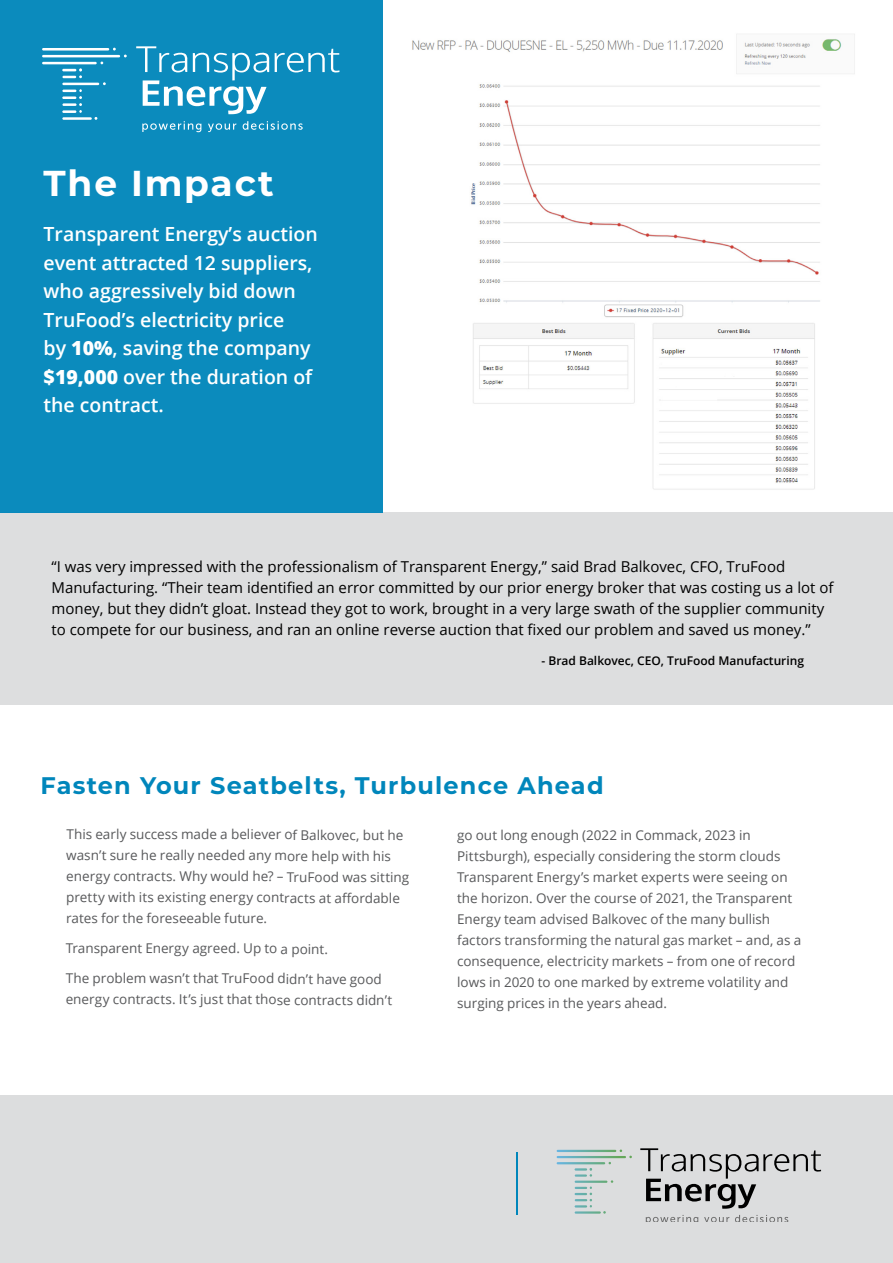
<style>
.page{position:relative;width:893px;height:1263px;background:#fff}
.page>*{position:absolute;margin:0;border:0;box-sizing:border-box;transform-origin:0 0}
.t1{font:700 36px "Montserrat";letter-spacing:.05em;color:#fff}
.t2{font:700 24px "Montserrat";letter-spacing:.05em;color:#0086bb}
.t3{font:600 19.5px/28.5px "Open Sans";color:#fff}
.t4{font:15px/21px "Open Sans";color:#000}
.t5{font:13.5px/21px "Open Sans";color:#58595b}
.t6{font:600 12px "Open Sans";color:#000}
.s1{font-weight:800}
</style>
<div class="page">
<img style="left:412px;top:34px;width:443px;height:456px">
<div style="left:0;top:512px;width:893px;height:193px;background:#dcddde"></div>
<div style="left:0;top:1095px;width:893px;height:168px;background:#dcddde"></div>
<svg style="left:646px;top:1215px;width:142px;height:7px"></svg>
<svg style="left:557px;top:1149px;width:75px;height:65px"></svg>
<svg style="left:640px;top:1148px;width:181px;height:61px"></svg>
<div style="left:0;top:0;width:383px;height:512px;background:#0b8bbd"></div>
<svg style="left:142px;top:121px;width:161px;height:11px"></svg>
<svg style="left:42px;top:48px;width:85px;height:72px"></svg>
<svg style="left:136px;top:46px;width:203px;height:68px"></svg>
<hr style="left:516px;top:1152px;width:2px;height:63px;background:#0086bb">
<h1 class="t1" style="left:44px;top:157px;width:232px">The Impact</h1>
<h3 class="t3" style="left:44px;top:220px;width:276px">Transparent Energy’s auction event attracted 12 suppliers, who aggressively bid down<br>TruFood’s electricity price<br>by <span class="s1">10%</span>, saving the company <span class="s1">$19,000</span> over the duration of the contract.</h3>
<p class="t4" style="left:52px;top:556px;width:784px">“I was very impressed with the professionalism of Transparent Energy,” said Brad Balkovec, CFO, TruFood Manufacturing. “Their team identified an error committed by our prior energy broker that was costing us a lot of money, but they didn’t gloat. Instead they got to work, brought in a very large swath of the supplier community to compete for our business, and ran an online reverse auction that fixed our problem and saved us money.”</p>
<p class="t6" style="left:541px;top:652px;width:264px">- Brad Balkovec, CEO, TruFood Manufacturing</p>
<h2 class="t2" style="left:41px;top:768px;width:565px">Fasten Your Seatbelts, Turbulence Ahead</h2>
<p class="t5" style="left:66px;top:824px;width:345px">This early success made a believer of Balkovec, but he wasn’t sure he really needed any more help with his energy contracts. Why would he? – TruFood was sitting pretty with its existing energy contracts at affordable rates for the foreseeable future.</p>
<p class="t5" style="left:66px;top:937px;width:264px">Transparent Energy agreed. Up to a point.</p>
<p class="t5" style="left:66px;top:967px;width:328px">The problem wasn’t that TruFood didn’t have good energy contracts. It’s just that those contracts didn’t</p>
<p class="t5" style="left:457px;top:824px;width:346px">go out long enough (2022 in Commack, 2023 in Pittsburgh), especially considering the storm clouds Transparent Energy’s market experts were seeing on the horizon. Over the course of 2021, the Transparent Energy team advised Balkovec of the many bullish factors transforming the natural gas market – and, as a consequence, electricity markets – from one of record lows in 2020 to one marked by extreme volatility and surging prices in the years ahead.</p>
</div>
